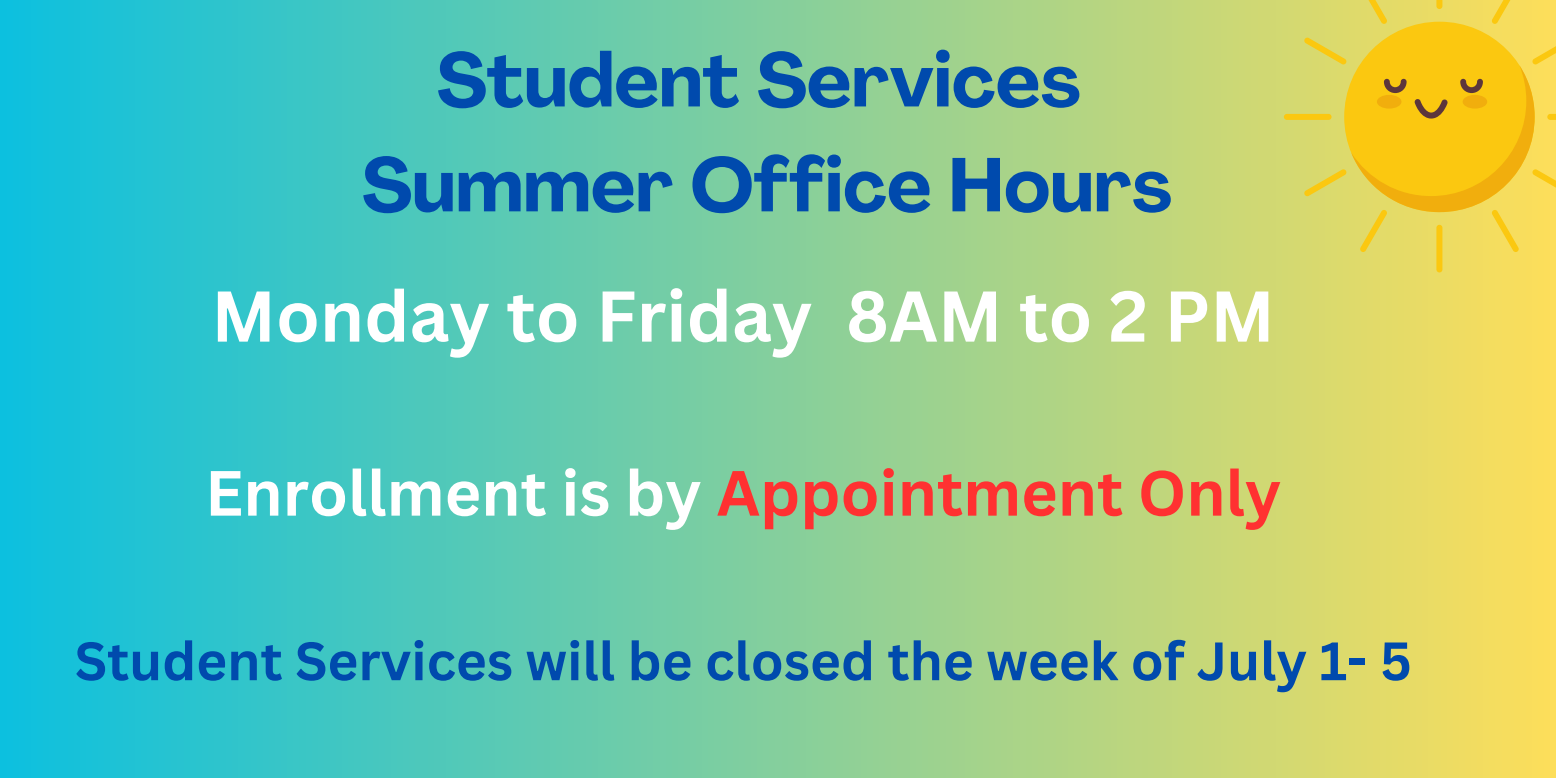
<style>
.page{position:relative;width:1556px;height:778px;background:#fff}
.page>*{position:absolute;margin:0;border:0;box-sizing:border-box;transform-origin:0 0}
.t1{font:700 75px/104.8px "Agrandir";color:#004aad;text-align:center}
.t2{font:700 70.2px "Canva Sans";color:#fff}
.t3{font:700 62.4px "Canva Sans";color:#ff3131}
.t4{font:700 52.8px "Canva Sans";color:#004aad}
.s1{color:#fff}
</style>
<div class="page">
<div style="left:0;top:0;width:1555px;height:778px;background:linear-gradient(to right,#0cc0df,#fdde5a)"></div>
<div style="left:1344px;top:22px;width:190px;height:190px;background:#fbc810;border-radius:50%"></div>
<svg style="left:1436px;top:0;width:6px;height:9px"></svg>
<svg style="left:1359px;top:0;width:28px;height:24px"></svg>
<div style="left:1283px;top:114px;width:48px;height:6px;background:#fbc810;border-radius:3px"></div>
<div style="left:1436px;top:225px;width:6px;height:47px;background:#fbc810;border-radius:3px"></div>
<svg style="left:1303px;top:37px;width:252px;height:215px"></svg>
<svg style="left:1491px;top:0;width:27px;height:24px"></svg>
<h2 class="t1" style="left:361px;top:35px;width:811px">Student Services<br>Summer Office Hours</h2>
<p class="t2" style="left:211px;top:266px;width:1064px">Monday to Friday 8AM to 2 PM</p>
<h1 class="t3" style="left:205px;top:449px;width:1077px"><span class="s1">Enrollment is by</span> Appointment Only</h1>
<h1 class="t4" style="left:75px;top:623px;width:1338px">Student Services will be closed the week of July 1- 5</h1>
</div>
